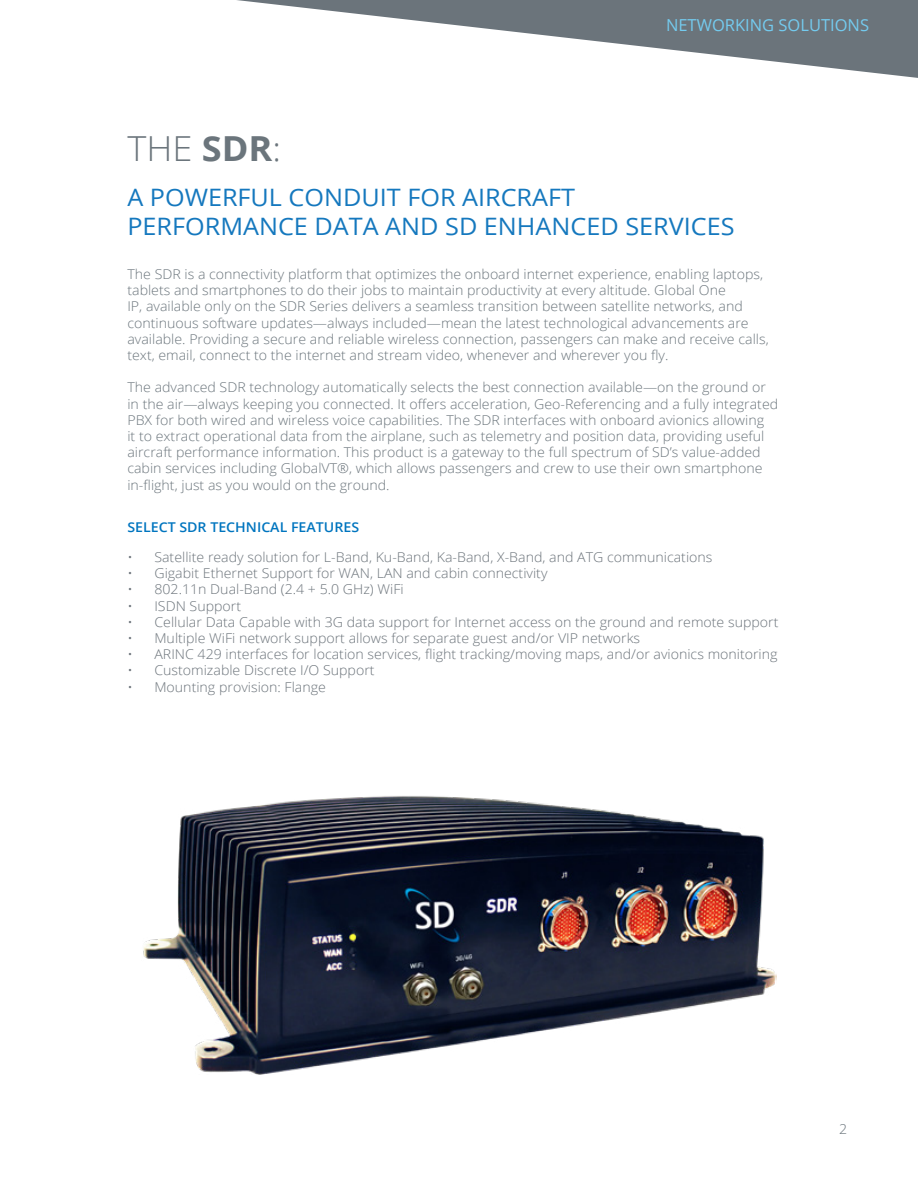
<style>
.page{position:relative;width:918px;height:1188px;background:#fff}
.page>*{position:absolute;margin:0;border:0;box-sizing:border-box;transform-origin:0 0}
.t1{font:300 34.5px "Open Sans";color:#6b757c;scale:1.05 1}
.t2{font:24px/28.8px "Open Sans";color:#1578be;scale:1.05 1}
.t3{font:16.5px "Open Sans";color:#74cbef}
.t4{font:300 13.5px/16.2px "Open Sans";color:#6b757c;scale:1.05 1}
.t5{font:300 13.5px "Open Sans";color:#6b737a;scale:1.05 1}
.t6{font:600 13.5px "Open Sans";color:#0075bf;scale:1.05 1}
.s1{font-weight:700}
</style>
<div class="page">
<img style="left:143px;top:796px;width:633px;height:278px">
<svg style="left:237px;top:0;width:681px;height:78px"></svg>
<p class="t3" style="left:666px;top:14px;width:205px">NETWORKING SOLUTIONS</p>
<h1 class="t1" style="left:127px;top:125px;width:148px">THE <span class="s1">SDR</span>:</h1>
<h2 class="t2" style="left:127px;top:182px;width:580px">A POWERFUL CONDUIT FOR AIRCRAFT<br>PERFORMANCE DATA AND SD ENHANCED SERVICES</h2>
<p class="t4" style="left:127px;top:266px;width:612px">The SDR is a connectivity platform that optimizes the onboard internet experience, enabling laptops, tablets and smartphones to do their jobs to maintain productivity at every altitude. Global One<br>IP, available only on the SDR Series delivers a seamless transition between satellite networks, and continuous software updates—always included—mean the latest technological advancements are available. Providing a secure and reliable wireless connection, passengers can make and receive calls, text, email, connect to the internet and stream video, whenever and wherever you fly.</p>
<p class="t4" style="left:127px;top:379px;width:621px">The advanced SDR technology automatically selects the best connection available—on the ground or in the air—always keeping you connected. It offers acceleration, Geo-Referencing and a fully integrated PBX for both wired and wireless voice capabilities. The SDR interfaces with onboard avionics allowing<br>it to extract operational data from the airplane, such as telemetry and position data, providing useful aircraft performance information. This product is a gateway to the full spectrum of SD’s value-added cabin services including GlobalVT®, which allows passengers and crew to use their own smartphone in-flight, just as you would on the ground.</p>
<p class="t6" style="left:127px;top:518px;width:222px">SELECT SDR TECHNICAL FEATURES</p>
<p class="t5" style="left:127px;top:548px;width:559px">• Satellite ready solution for L-Band, Ku-Band, Ka-Band, X-Band, and ATG communications</p>
<p class="t5" style="left:127px;top:564px;width:402px">• Gigabit Ethernet Support for WAN, LAN and cabin connectivity</p>
<p class="t5" style="left:127px;top:580px;width:265px">• 802.11n Dual-Band (2.4 + 5.0 GHz) WiFi</p>
<p class="t5" style="left:127px;top:596px;width:110px">• ISDN Support</p>
<p class="t5" style="left:127px;top:613px;width:622px">• Cellular Data Capable with 3G data support for Internet access on the ground and remote support</p>
<p class="t5" style="left:127px;top:629px;width:490px">• Multiple WiFi network support allows for separate guest and/or VIP networks</p>
<p class="t5" style="left:127px;top:645px;width:621px">• ARINC 429 interfaces for location services, flight tracking/moving maps, and/or avionics monitoring</p>
<p class="t5" style="left:127px;top:661px;width:237px">• Customizable Discrete I/O Support</p>
<p class="t5" style="left:127px;top:677px;width:191px">• Mounting provision: Flange</p>
<p class="t4" style="left:839px;top:1121px;width:9px">2</p>
</div>
